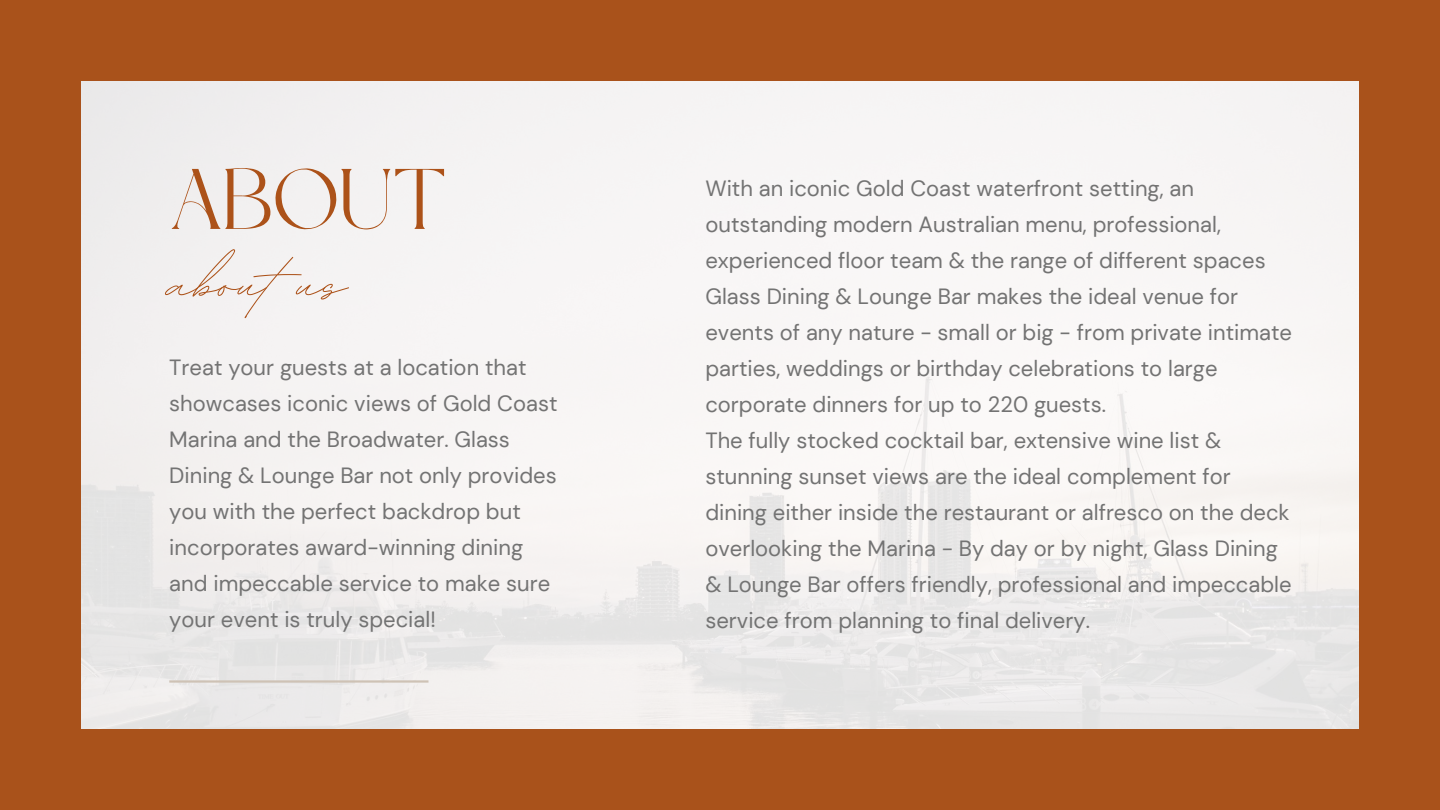
<style>
.page{position:relative;width:1440px;height:810px;background:#a9521b}
.page>*{position:absolute;margin:0;border:0;box-sizing:border-box;transform-origin:0 0}
.t1{font:90.5px "BD Script";color:#ac5219}
.t2{font:85.5px "Dream Avenue";color:#ac5219}
.t3{font:22px/36px "DM Sans";color:#737373}
</style>
<div class="page">
<img style="left:81px;top:81px;width:1278px;height:648px">
<hr style="left:169px;top:680px;width:259px;height:3px;background:#cec2b5">
<h2 class="t2" style="left:169px;top:165px;width:279px">ABOUT</h2>
<h1 class="t1" style="left:169px;top:224px;width:179px">about us</h1>
<p class="t3" style="left:169px;top:350px;width:390px">Treat your guests at a location that showcases iconic views of Gold Coast Marina and the Broadwater. Glass Dining &amp; Lounge Bar not only provides you with the perfect backdrop but incorporates award-winning dining and impeccable service to make sure your event is truly special!</p>
<p class="t3" style="left:705px;top:170px;width:588px">With an iconic Gold Coast waterfront setting, an outstanding modern Australian menu, professional, experienced floor team &amp; the range of different spaces Glass Dining &amp; Lounge Bar makes the ideal venue for events of any nature - small or big - from private intimate parties, weddings or birthday celebrations to large corporate dinners for up to 220 guests.<br>The fully stocked cocktail bar, extensive wine list &amp; stunning sunset views are the ideal complement for dining either inside the restaurant or alfresco on the deck overlooking the Marina - By day or by night, Glass Dining &amp; Lounge Bar offers friendly, professional and impeccable service from planning to final delivery.</p>
</div>
